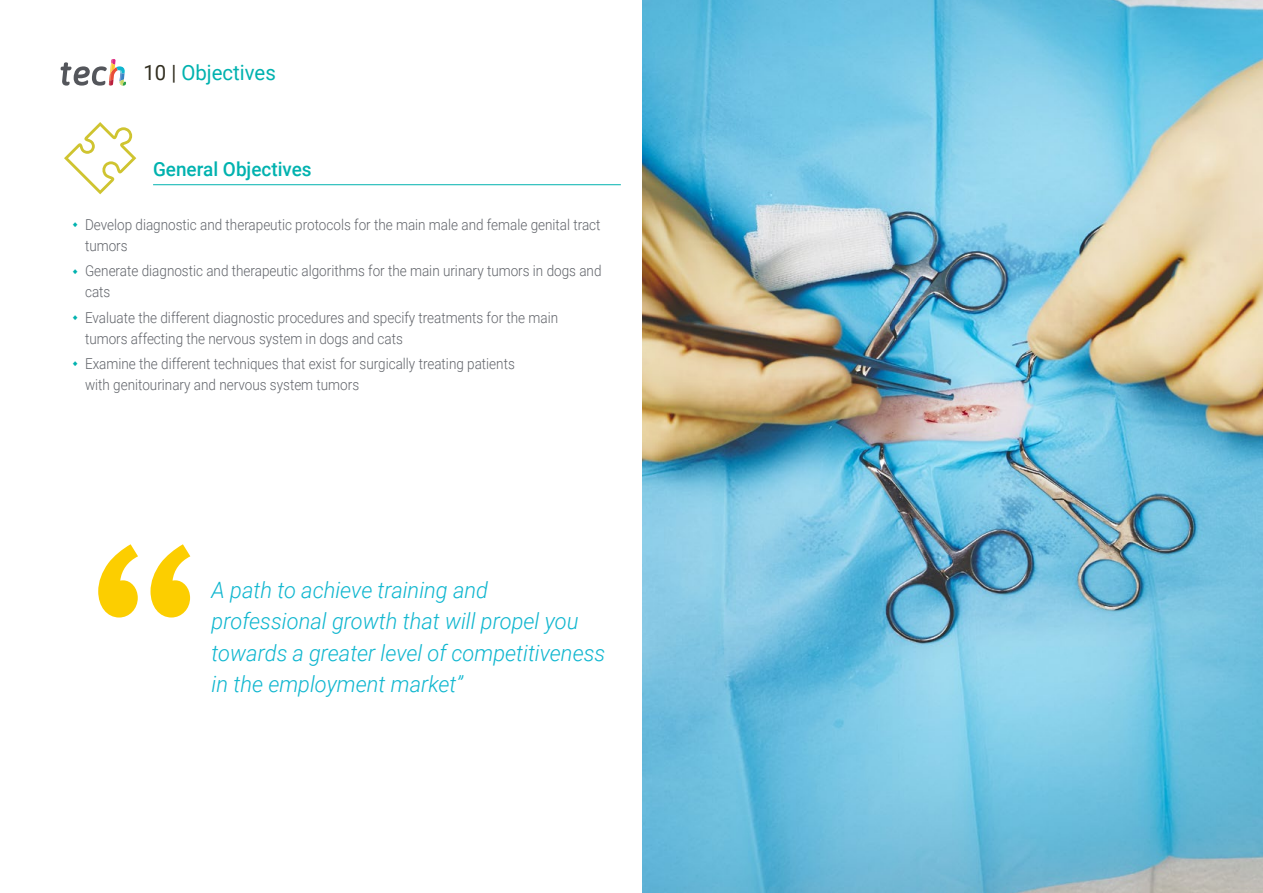
<style>
.page{position:relative;width:1263px;height:893px;background:#fff}
.page>*{position:absolute;margin:0;border:0;box-sizing:border-box;transform-origin:0 0}
.Destacados{font:italic 300 22.5px/31.5px "Roboto";color:#0fb6cf}
.Sección___Pag{font:21px "Roboto";color:#00b2af}
.Subtítulo_Pag{font:500 19.5px "Roboto";color:#00b2af}
.t1{font:300 15px/21px "Roboto";color:#61646a;scale:.9 1}
.s1{color:#312e20}
</style>
<div class="page">
<hr style="left:153px;top:184px;width:468px;height:1px;background:#00b2af">
<svg style="left:64px;top:122px;width:72px;height:72px"></svg>
<img style="left:642px;top:0;width:621px;height:893px">
<svg style="left:98px;top:544px;width:92px;height:73px"></svg>
<svg style="left:61px;top:59px;width:65px;height:27px"></svg>
<p class="Sección___Pag" style="left:144px;top:57px;width:134px"><span class="s1">10 |</span> Objectives</p>
<p class="Subtítulo_Pag" style="left:153px;top:156px;width:160px">General Objectives</p>
<p class="t1" style="left:85px;top:214px;width:574px">Develop diagnostic and therapeutic protocols for the main male and female genital tract tumors</p>
<p class="t1" style="left:85px;top:260px;width:575px">Generate diagnostic and therapeutic algorithms for the main urinary tumors in dogs and cats</p>
<p class="t1" style="left:85px;top:306px;width:527px">Evaluate the different diagnostic procedures and specify treatments for the main tumors affecting the nervous system in dogs and cats</p>
<p class="t1" style="left:85px;top:352px;width:479px">Examine the different techniques that exist for surgically treating patients with genitourinary and nervous system tumors</p>
<p class="Destacados" style="left:212px;top:573px;width:395px">A path to achieve training and professional growth that will propel you towards a greater level of competitiveness in the employment market”</p>
</div>
